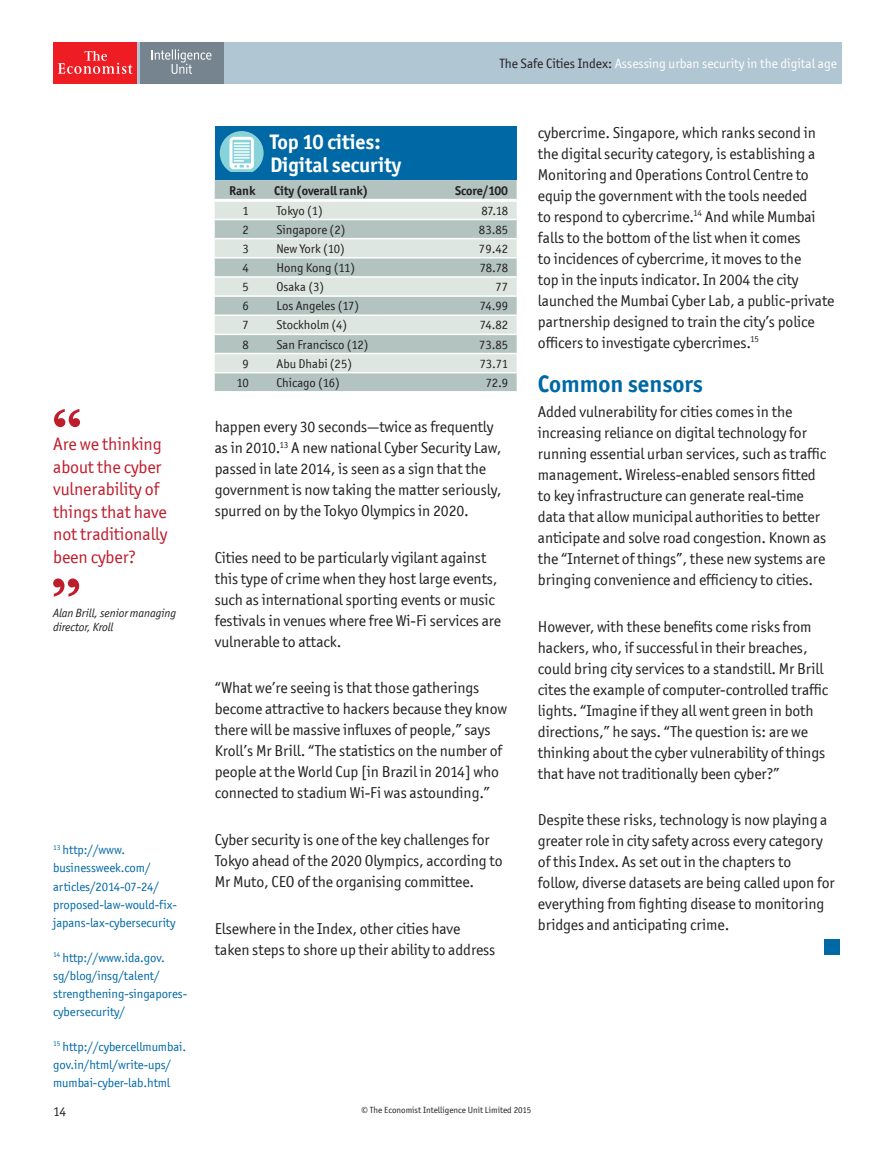
<style>
.page{position:relative;width:893px;height:1149px;background:#fff}
.page>*{position:absolute;margin:0;border:0;box-sizing:border-box;transform-origin:0 0}
.t1{font:700 24px "Officina San ITC";color:#0068a5}
.t2{font:700 21px/22.5px "Officina San ITC";letter-spacing:-.005em;color:#fff}
.t3{font:18px/22.5px "Officina San ITC";letter-spacing:-.005em;color:#be1d2c}
.t4{font:15.75px/21px "Officina San ITC";letter-spacing:-.005em;color:#231f20}
.t5{font:13.5px "Officina San ITC";letter-spacing:-.005em;color:#fff}
.t6{font:13.5px "Officina San ITC";color:#231f20}
.t7{font:12.75px/18px "Officina San ITC";letter-spacing:-.005em;color:#0068a5}
.t8{font:12.75px "Officina San ITC";color:#231f20}
.t9{font:700 12.75px "Officina San ITC";letter-spacing:-.005em;color:#231f20}
.t10{font:italic 12px/13.5px "Officina San ITC";letter-spacing:-.005em;color:#231f20}
.t11{font:9px "Officina San ITC";color:#231f20}
.s1{color:#231f20}
</style>
<div class="page">
<div style="left:54px;top:43px;width:787px;height:41px;background:#b0c6d2"></div>
<div style="left:53px;top:43px;width:84px;height:41px;background:#ee1d23"></div>
<svg style="left:57px;top:51px;width:76px;height:23px"></svg>
<div style="left:140px;top:43px;width:83px;height:41px;background:#76848f"></div>
<svg style="left:152px;top:49px;width:59px;height:25px"></svg>
<div style="left:215px;top:126px;width:302px;height:54px;background:#0068a5"></div>
<div style="left:215px;top:180px;width:302px;height:19px;background:#b2c3c0"></div>
<div style="left:215px;top:202px;width:302px;height:17px;background:#dee6e1"></div>
<svg style="left:215px;top:220px;width:302px;height:171px;background:#c6d3cf"></svg>
<hr style="left:215px;top:238px;width:55px;height:1px;background:#fff">
<hr style="left:270px;top:238px;width:110px;height:1px;background:#fff">
<hr style="left:380px;top:238px;width:137px;height:1px;background:#fff">
<hr style="left:215px;top:257px;width:55px;height:1px;background:#fff">
<hr style="left:270px;top:257px;width:110px;height:1px;background:#fff">
<hr style="left:380px;top:257px;width:137px;height:1px;background:#fff">
<hr style="left:215px;top:276px;width:55px;height:1px;background:#fff">
<hr style="left:270px;top:276px;width:110px;height:1px;background:#fff">
<hr style="left:380px;top:276px;width:137px;height:1px;background:#fff">
<hr style="left:215px;top:295px;width:55px;height:2px;background:#fff">
<hr style="left:270px;top:295px;width:110px;height:2px;background:#fff">
<hr style="left:380px;top:295px;width:137px;height:2px;background:#fff">
<hr style="left:215px;top:314px;width:55px;height:2px;background:#fff">
<hr style="left:270px;top:314px;width:110px;height:2px;background:#fff">
<hr style="left:380px;top:314px;width:137px;height:2px;background:#fff">
<hr style="left:215px;top:333px;width:55px;height:2px;background:#fff">
<hr style="left:270px;top:333px;width:110px;height:2px;background:#fff">
<hr style="left:380px;top:333px;width:137px;height:2px;background:#fff">
<hr style="left:215px;top:352px;width:55px;height:2px;background:#fff">
<hr style="left:270px;top:352px;width:110px;height:2px;background:#fff">
<hr style="left:380px;top:352px;width:137px;height:2px;background:#fff">
<hr style="left:215px;top:372px;width:55px;height:1px;background:#fff">
<hr style="left:270px;top:372px;width:110px;height:1px;background:#fff">
<hr style="left:380px;top:372px;width:137px;height:1px;background:#fff">
<svg style="left:220px;top:131px;width:44px;height:40px"></svg>
<div style="left:825px;top:939px;width:15px;height:15px;background:#0068a5"></div>
<svg style="left:53px;top:578px;width:26px;height:18px"></svg>
<svg style="left:54px;top:409px;width:26px;height:18px"></svg>
<p class="t3" style="left:53px;top:433px;width:116px">Are we thinking about the cyber vulnerability of things that have not traditionally been cyber?</p>
<p class="t10" style="left:53px;top:606px;width:125px">Alan Brill, senior managing director, Kroll</p>
<p class="t7" style="left:53px;top:840px;width:125px"><sup>13</sup> http://www. businessweek.com/ articles/2014-07-24/ proposed-law-would-fix&shy;japans-lax-cybersecurity</p>
<p class="t7" style="left:53px;top:947px;width:136px"><sup>14</sup> http://www.ida.gov. sg/blog/insg/talent/ strengthening-singapores&shy;cybersecurity/</p>
<p class="t7" style="left:53px;top:1036px;width:135px"><sup>15</sup> http://cybercellmumbai. gov.in/html/write-ups/ mumbai-cyber-lab.html</p>
<p class="t5" style="left:499px;top:56px;width:339px"><span class="s1">The Safe Cities Index:</span> Assessing urban security in the digital age</p>
<h2 class="t2" style="left:270px;top:131px;width:133px">Top 10 cities:<br>Digital security</h2>
<p class="t9" style="left:229px;top:182px;width:28px">Rank</p>
<p class="t9" style="left:274px;top:182px;width:96px">City (overall rank)</p>
<p class="t9" style="left:455px;top:182px;width:55px">Score/100</p>
<p class="t8" style="left:242px;top:203px;width:8px">1</p>
<p class="t8" style="left:276px;top:203px;width:48px">Tokyo (1)</p>
<p class="t8" style="left:481px;top:203px;width:28px">87.18</p>
<p class="t8" style="left:242px;top:222px;width:8px">2</p>
<p class="t8" style="left:276px;top:222px;width:70px">Singapore (2)</p>
<p class="t8" style="left:479px;top:222px;width:31px">83.85</p>
<p class="t8" style="left:242px;top:241px;width:8px">3</p>
<p class="t8" style="left:276px;top:241px;width:70px">New York (10)</p>
<p class="t8" style="left:479px;top:241px;width:31px">79.42</p>
<p class="t8" style="left:242px;top:260px;width:8px">4</p>
<p class="t8" style="left:276px;top:260px;width:80px">Hong Kong (11)</p>
<p class="t8" style="left:480px;top:260px;width:30px">78.78</p>
<p class="t8" style="left:242px;top:279px;width:8px">5</p>
<p class="t8" style="left:276px;top:279px;width:49px">Osaka (3)</p>
<p class="t8" style="left:496px;top:279px;width:14px">77</p>
<p class="t8" style="left:242px;top:298px;width:8px">6</p>
<p class="t8" style="left:276px;top:298px;width:84px">Los Angeles (17)</p>
<p class="t8" style="left:480px;top:298px;width:30px">74.99</p>
<p class="t8" style="left:242px;top:318px;width:8px">7</p>
<p class="t8" style="left:276px;top:318px;width:72px">Stockholm (4)</p>
<p class="t8" style="left:480px;top:318px;width:30px">74.82</p>
<p class="t8" style="left:242px;top:337px;width:8px">8</p>
<p class="t8" style="left:276px;top:337px;width:94px">San Francisco (12)</p>
<p class="t8" style="left:479px;top:337px;width:30px">73.85</p>
<p class="t8" style="left:242px;top:356px;width:8px">9</p>
<p class="t8" style="left:276px;top:356px;width:77px">Abu Dhabi (25)</p>
<p class="t8" style="left:480px;top:356px;width:30px">73.71</p>
<p class="t8" style="left:237px;top:375px;width:14px">10</p>
<p class="t8" style="left:276px;top:375px;width:65px">Chicago (16)</p>
<p class="t8" style="left:486px;top:375px;width:24px">72.9</p>
<p class="t4" style="left:215px;top:416px;width:288px">happen every 30 seconds—twice as frequently as in 2010.<sup>13</sup> A new national Cyber Security Law, passed in late 2014, is seen as a sign that the government is now taking the matter seriously, spurred on by the Tokyo Olympics in 2020.</p>
<p class="t4" style="left:215px;top:546px;width:288px">Cities need to be particularly vigilant against this type of crime when they host large events, such as international sporting events or music festivals in venues where free Wi-Fi services are vulnerable to attack.</p>
<p class="t4" style="left:215px;top:677px;width:294px">“What we’re seeing is that those gatherings become attractive to hackers because they know there will be massive influxes of people,” says Kroll’s Mr Brill. “The statistics on the number of people at the World Cup [in Brazil in 2014] who connected to stadium Wi-Fi was astounding.”</p>
<p class="t4" style="left:215px;top:828px;width:289px">Cyber security is one of the key challenges for<br>Tokyo ahead of the 2020 Olympics, according to<br>Mr Muto, CEO of the organising committee.</p>
<p class="t4" style="left:215px;top:917px;width:282px">Elsewhere in the Index, other cities have taken steps to shore up their ability to address</p>
<p class="t4" style="left:538px;top:122px;width:298px">cybercrime. Singapore, which ranks second in the digital security category, is establishing a Monitoring and Operations Control Centre to equip the government with the tools needed<br>to respond to cybercrime.<sup>14</sup> And while Mumbai falls to the bottom of the list when it comes<br>to incidences of cybercrime, it moves to the<br>top in the inputs indicator. In 2004 the city launched the Mumbai Cyber Lab, a public-private partnership designed to train the city’s police officers to investigate cybercrimes.<sup>15</sup></p>
<h1 class="t1" style="left:538px;top:368px;width:167px">Common sensors</h1>
<p class="t4" style="left:538px;top:401px;width:290px">Added vulnerability for cities comes in the increasing reliance on digital technology for running essential urban services, such as traffic management. Wireless-enabled sensors fitted to key infrastructure can generate real-time data that allow municipal authorities to better anticipate and solve road congestion. Known as the “Internet of things”, these new systems are bringing convenience and efficiency to cities.</p>
<p class="t4" style="left:538px;top:615px;width:292px">However, with these benefits come risks from hackers, who, if successful in their breaches, could bring city services to a standstill. Mr Brill cites the example of computer-controlled traffic lights. “Imagine if they all went green in both directions,” he says. “The question is: are we thinking about the cyber vulnerability of things that have not traditionally been cyber?”</p>
<p class="t4" style="left:538px;top:809px;width:298px">Despite these risks, technology is now playing a greater role in city safety across every category of this Index. As set out in the chapters to follow, diverse datasets are being called upon for everything from fighting disease to monitoring bridges and anticipating crime.</p>
<p class="t6" style="left:53px;top:1103px;width:15px">14</p>
<p class="t11" style="left:362px;top:1104px;width:171px">© The Economist Intelligence Unit Limited 2015</p>
</div>
